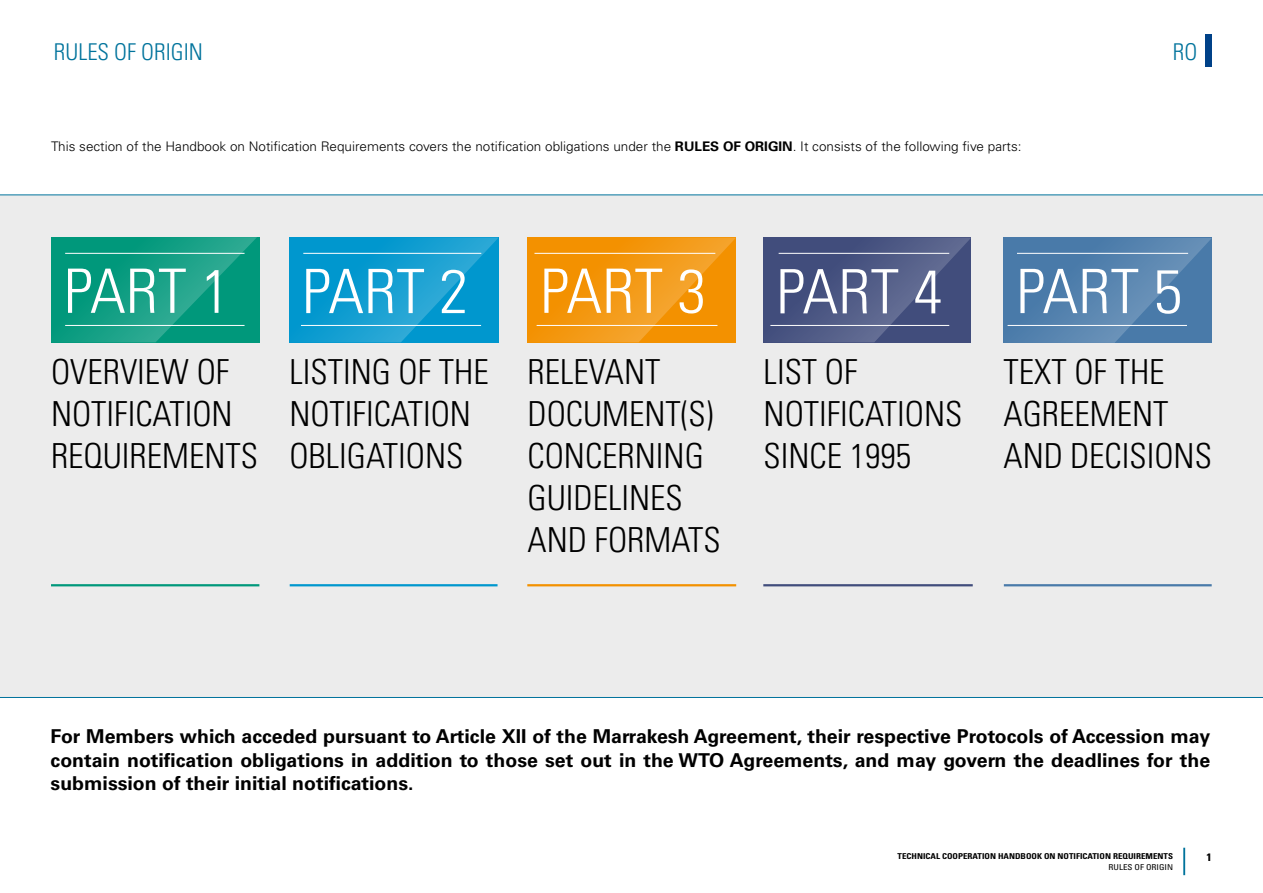
<style>
.page{position:relative;width:1263px;height:893px;background:#fff}
.page>*{position:absolute;margin:0;border:0;box-sizing:border-box;transform-origin:0 0}
.t1{font:300 condensed 61.2px "Univers LT Std";color:#fff;scale:1.05 1}
.t2{font:300 condensed 34.5px/42px "Univers LT Std";color:#000}
.t3{font:300 condensed 23.1px "Univers LT Std";color:#00739c}
.t4{font:700 19.05px/23.4px "Univers LT Std";color:#000;text-align:justify}
.t5{font:300 13.2px "Univers LT Std";color:#000}
.t6{font:700 condensed 10.8px "Univers LT Std";color:#000;scale:1.11 1}
.t7{font:700 condensed 8.1px "Univers LT Std";color:#000;scale:1.11 1}
.t8{font:condensed 8.1px "Univers LT Std";color:#000;scale:1.11 1}
.s1{font-weight:700}
</style>
<div class="page">
<hr style="left:1183px;top:848px;width:2px;height:27px;background:#00739c">
<div style="left:1206px;top:34px;width:6px;height:33px;background:#004188"></div>
<div style="left:0;top:195px;width:1263px;height:503px;background:#ececec"></div>
<hr style="left:0;top:194px;width:1263px;height:1px;background:#00739c">
<hr style="left:0;top:697px;width:1263px;height:1px;background:#00739c">
<svg style="left:51px;top:237px;width:206px;height:105px;background:#119e83"></svg>
<hr style="left:51px;top:584px;width:208px;height:2px;background:#00987b">
<svg style="left:527px;top:238px;width:209px;height:104px;background:#f39810"></svg>
<hr style="left:527px;top:584px;width:209px;height:2px;background:#f39100">
<svg style="left:1003px;top:238px;width:209px;height:105px;background:#5280ad"></svg>
<hr style="left:1007px;top:325px;width:180px;height:1px;background:#fff">
<hr style="left:1017px;top:253px;width:171px;height:1px;background:#fff">
<hr style="left:1004px;top:584px;width:208px;height:2px;background:#497aa9">
<svg style="left:289px;top:238px;width:210px;height:104px;background:#109dd0"></svg>
<hr style="left:290px;top:584px;width:207px;height:2px;background:#0097ce">
<svg style="left:763px;top:238px;width:208px;height:104px;background:#4d5884"></svg>
<hr style="left:763px;top:584px;width:210px;height:2px;background:#414d7c">
<p class="t3" style="left:54px;top:38px;width:151px">RULES OF ORIGIN</p>
<p class="t3" style="left:1173px;top:38px;width:26px">RO</p>
<p class="t5" style="left:51px;top:138px;width:972px">This section of the Handbook on Notification Requirements covers the notification obligations under the <span class="s1">RULES OF ORIGIN</span>. It consists of the following five parts:</p>
<h1 class="t1" style="left:64px;top:254px;width:159px">PART 1</h1>
<h1 class="t1" style="left:540px;top:254px;width:159px">PART 3</h1>
<h1 class="t1" style="left:302px;top:255px;width:159px">PART 2</h1>
<h1 class="t1" style="left:1016px;top:255px;width:159px">PART 5</h1>
<h1 class="t1" style="left:776px;top:255px;width:159px">PART 4</h1>
<h2 class="t2" style="left:51px;top:351px;width:208px">OVERVIEW OF<br>NOTIFICATION<br>REQUIREMENTS</h2>
<h2 class="t2" style="left:289px;top:351px;width:201px">LISTING OF THE<br>NOTIFICATION<br>OBLIGATIONS</h2>
<h2 class="t2" style="left:527px;top:351px;width:195px">RELEVANT<br>DOCUMENT(S)<br>CONCERNING<br>GUIDELINES<br>AND FORMATS</h2>
<h2 class="t2" style="left:1003px;top:351px;width:210px">TEXT OF THE<br>AGREEMENT<br>AND DECISIONS</h2>
<h2 class="t2" style="left:763px;top:351px;width:200px">LIST OF<br>NOTIFICATIONS<br>SINCE 1995</h2>
<p class="t4" style="left:51px;top:725px;width:1161px">For Members which acceded pursuant to Article XII of the Marrakesh Agreement, their respective Protocols of Accession may contain notification obligations in addition to those set out in the WTO Agreements, and may govern the deadlines for the submission of their initial notifications.</p>
<p class="t7" style="left:897px;top:851px;width:250px">TECHNICAL COOPERATION HANDBOOK ON NOTIFICATION REQUIREMENTS</p>
<p class="t8" style="left:1108px;top:862px;width:60px">RULES OF ORIGIN</p>
<p class="t6" style="left:1206px;top:851px;width:6px">1</p>
</div>
